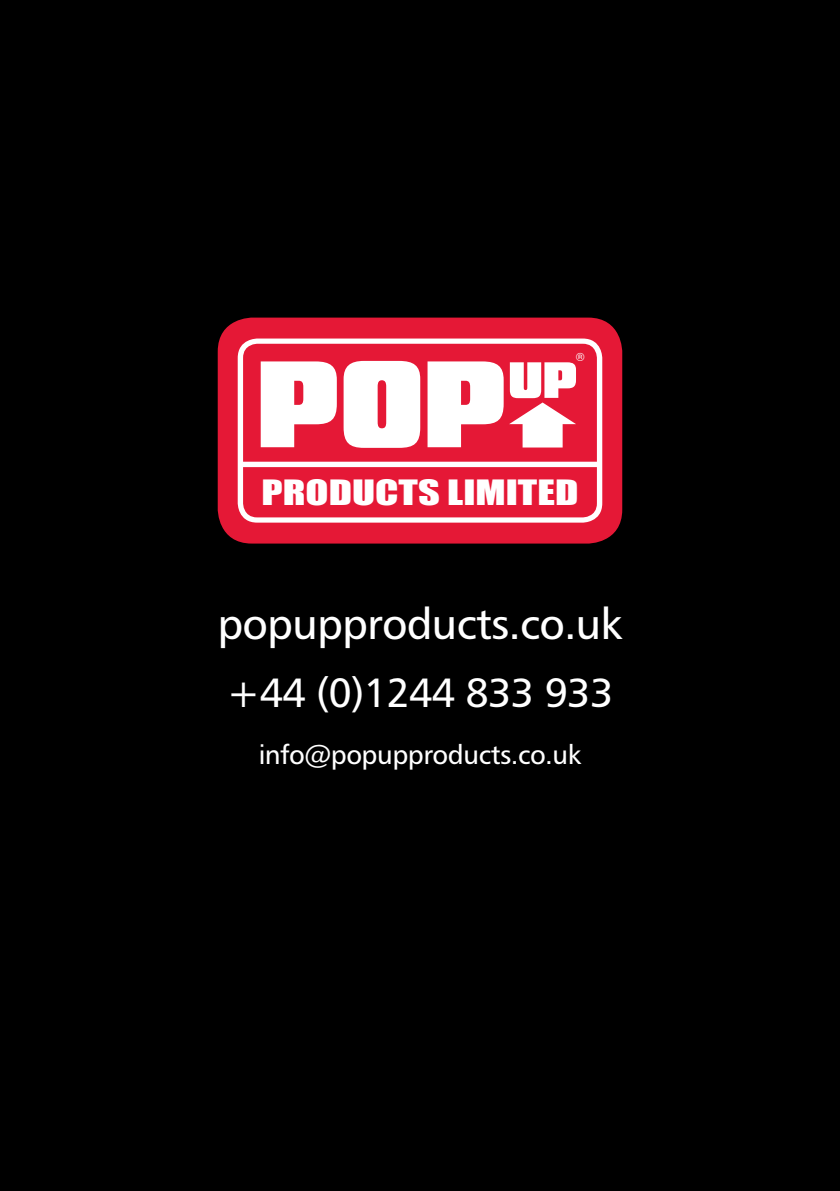
<style>
.page{position:relative;width:840px;height:1191px;background:#fff}
.page>*{position:absolute;margin:0;border:0;box-sizing:border-box;transform-origin:0 0}
.t1{font:43.6px "Humanist 777 BT Roman B";letter-spacing:-.02em;color:#fff}
.t2{font:41px "Humanist 777 BT Roman B";letter-spacing:-.02em;color:#fff}
.t3{font:32px "Impact";color:#fff;scale:1.32 1}
.t4{font:27px "Humanist 777 BT Roman B";letter-spacing:-.02em;color:#fff}
.t5{font:11.2px "Helvetica";color:#fff}
</style>
<div class="page">
<div style="left:0;top:0;width:839px;height:1191px;background:#000"></div>
<div style="left:217px;top:317px;width:405px;height:226px;background:#e51836;border-radius:34px"></div>
<svg style="left:237px;top:338px;width:365px;height:184px"></svg>
<p class="t5" style="left:576px;top:348px;width:10px">®</p>
<p class="t3" style="left:261px;top:467px;width:241px">PRODUCTS LIMITED</p>
<h1 class="t1" style="left:217px;top:596px;width:406px">popupproducts.co.uk</h1>
<h2 class="t2" style="left:226px;top:667px;width:388px">+44 (0)1244 833 933</h2>
<p class="t4" style="left:258px;top:737px;width:324px">info@popupproducts.co.uk</p>
</div>
